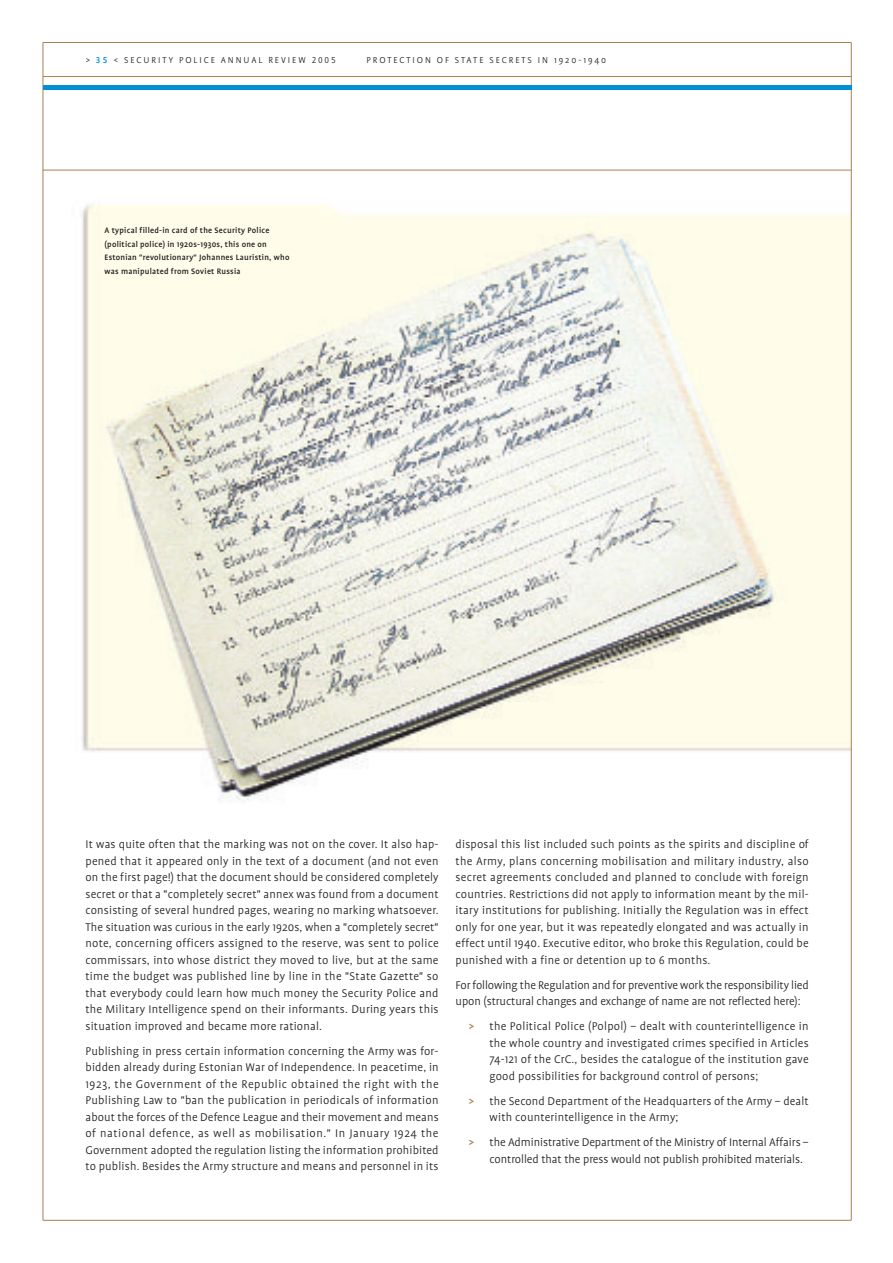
<style>
.page{position:relative;width:893px;height:1263px;background:#fff}
.page>*{position:absolute;margin:0;border:0;box-sizing:border-box;transform-origin:0 0}
.t1{font:300 12.75px/16.5px "Profile";letter-spacing:.005em;color:#231f20;text-align:justify}
.t2{font:300 9.75px "Profile";letter-spacing:.2em;color:#231f20}
.t3{font:500 9px/13.5px "Profile";letter-spacing:.025em;color:#231f20}
.s1{font-family:"Profile NO";font-weight:500;color:#008fd5}
.s2{font-family:"Profile NO"}
.s3{font-family:"Profile NO";font-weight:500;color:#a7814d}
</style>
<div class="page">
<img style="left:82px;top:187px;width:769px;height:651px">
<hr style="left:43px;top:42px;width:808px;height:1px;background:#a7814d">
<hr style="left:43px;top:76px;width:808px;height:1px;background:#a7814d">
<hr style="left:43px;top:170px;width:808px;height:1px;background:#a7814d">
<hr style="left:43px;top:1220px;width:808px;height:1px;background:#a7814d">
<hr style="left:43px;top:43px;width:1px;height:1177px;background:#a7814d">
<hr style="left:851px;top:43px;width:1px;height:1177px;background:#a7814d">
<hr style="left:43px;top:85px;width:808px;height:4px;background:#008fd5">
<p class="t2" style="left:86px;top:56px;width:251px">&gt; <span class="s1">35</span> &lt; SECURITY POLICE ANNUAL REVIEW <span class="s2">2005</span></p>
<p class="t2" style="left:366px;top:56px;width:241px">PROTECTION OF STATE SECRETS IN 1920-1940</p>
<p class="t3" style="left:105px;top:224px;width:186px">A typical filled-in card of the Security Police (political police) in 1920s-1930s, this one on Estonian "revolutionary" Johannes Lauristin, who was manipulated from Soviet Russia</p>
<p class="t1" style="left:85px;top:837px;width:354px">It was quite often that the marking was not on the cover. It also hap&shy;pened that it appeared only in the text of a document (and not even on the first page!) that the document should be considered completely secret or that a "completely secret" annex was found from a document consisting of several hundred pages, wearing no marking whatsoever.<br>The situation was curious in the early 1920s, when a "completely secret" note, concerning officers assigned to the reserve, was sent to police commissars, into whose district they moved to live, but at the same time the budget was published line by line in the "State Gazette" so that everybody could learn how much money the Security Police and the Military Intelligence spend on their informants. During years this situation improved and became more rational.</p>
<p class="t1" style="left:85px;top:1043px;width:355px">Publishing in press certain information concerning the Army was for&shy;bidden already during Estonian War of Independence. In peacetime, in 1923, the Government of the Republic obtained the right with the Publishing Law to "ban the publication in periodicals of information about the forces of the Defence League and their movement and means of national defence, as well as mobilisation." In January 1924 the Government adopted the regulation listing the information prohibited to publish. Besides the Army structure and means and personnel in its</p>
<p class="t1" style="left:455px;top:837px;width:354px">disposal this list included such points as the spirits and discipline of the Army, plans concerning mobilisation and military industry, also secret agreements concluded and planned to conclude with foreign countries. Restrictions did not apply to information meant by the mil&shy;itary institutions for publishing. Initially the Regulation was in effect only for one year, but it was repeatedly elongated and was actually in effect until 1940. Executive editor, who broke this Regulation, could be punished with a fine or detention up to 6 months.</p>
<p class="t1" style="left:455px;top:977px;width:354px">For following the Regulation and for preventive work the responsibility lied upon (structural changes and exchange of name are not reflected here):</p>
<p class="t1" style="left:489px;top:1019px;width:320px;text-indent:-21px"><span class="s3">&gt;</span> the Political Police (Polpol) – dealt with counterintelligence in the whole country and investigated crimes specified in Articles 74-121 of the CrC., besides the catalogue of the institution gave good possibilities for background control of persons;</p>
<p class="t1" style="left:489px;top:1093px;width:321px;text-indent:-21px"><span class="s3">&gt;</span> the Second Department of the Headquarters of the Army – dealt with counterintelligence in the Army;</p>
<p class="t1" style="left:489px;top:1135px;width:320px;text-indent:-21px"><span class="s3">&gt;</span> the Administrative Department of the Ministry of Internal Affairs – controlled that the press would not publish prohibited materials.</p>
</div>
